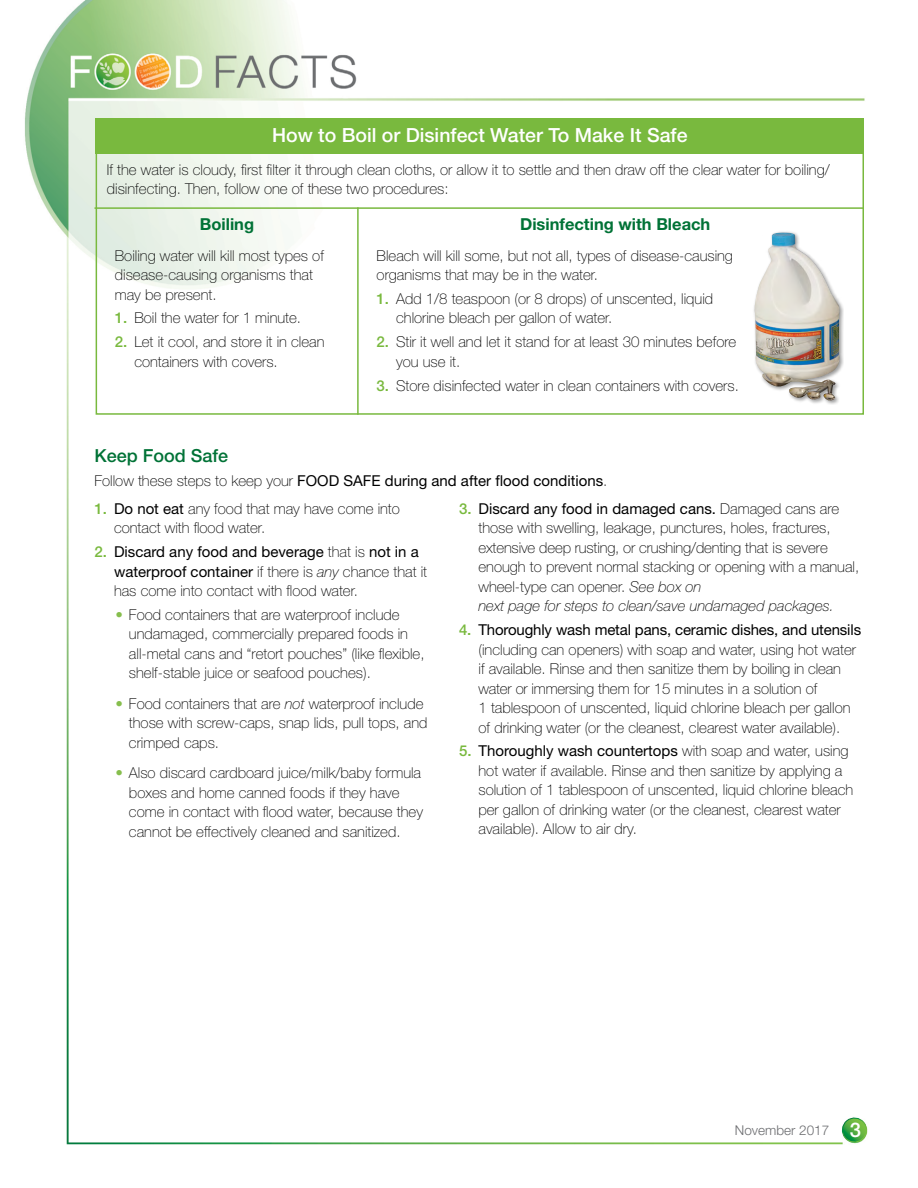
<style>
.page{position:relative;width:918px;height:1188px;background:#fff}
.page>*{position:absolute;margin:0;border:0;box-sizing:border-box;transform-origin:0 0}
.t1{font:500 19.5px "Helvetica Neue LT Std";color:#fff}
.t2{font:500 18px "Helvetica Neue LT Std";color:#007236}
.Paragraph1{font:700 16.5px "Helvetica Neue LT Std";color:#007236}
.Paragraph1-2{font:100 15px/19.5px "Helvetica Neue LT Std";color:#000}
.Paragraph1-3{font:15px "Helvetica Neue LT Std";color:#000}
.t3{font:300 13.5px "Helvetica Neue LT Std";color:#6d6e71}
.s1{font-weight:500;color:#79b93e}
.s2{font-weight:100}
.s3{font-weight:400}
.s4{font-style:italic}
.s5{color:#86be4d}
.s6{font-weight:500;font-size:20.25px;color:#fff}
</style>
<div class="page">
<img style="left:24px;top:0;width:841px;height:1145px">
<svg style="left:841px;top:1117px;width:27px;height:27px"></svg>
<div style="left:96px;top:119px;width:768px;height:35px;background:#79b93e"></div>
<div style="left:752px;top:230px;width:92px;height:175px;background:#000;opacity:.4"></div>
<img style="left:754px;top:233px;width:86px;height:168px">
<hr style="left:94px;top:207px;width:770px;height:2px;background:#79b93e">
<hr style="left:357px;top:207px;width:2px;height:208px;background:#79b93e">
<h3 class="t1" style="left:272px;top:123px;width:417px">How to Boil or Disinfect Water To Make It Safe</h3>
<p class="Paragraph1-2" style="left:107px;top:160px;width:724px">If the water is cloudy, first filter it through clean cloths, or allow it to settle and then draw off the clear water for boiling/ disinfecting. Then, follow one of these two procedures:</p>
<p class="Paragraph1" style="left:200px;top:214px;width:56px">Boiling</p>
<p class="Paragraph1-2" style="left:115px;top:245px;width:211px">Boiling water will kill most types of disease-causing organisms that may be present.</p>
<p class="Paragraph1-2" style="left:115px;top:308px;width:188px"><span class="s1">1.</span> Boil the water for 1 minute.</p>
<p class="Paragraph1-2" style="left:134px;top:332px;width:192px;text-indent:-20px"><span class="s1">2.</span> Let it cool, and store it in clean containers with covers.</p>
<p class="Paragraph1" style="left:520px;top:214px;width:192px">Disinfecting with Bleach</p>
<p class="Paragraph1-2" style="left:377px;top:245px;width:358px">Bleach will kill some, but not all, types of disease-causing organisms that may be in the water.</p>
<p class="Paragraph1-2" style="left:396px;top:289px;width:319px;text-indent:-19px"><span class="s1">1.</span> Add 1/8 teaspoon (or 8 drops) of unscented, liquid chlorine bleach per gallon of water.</p>
<p class="Paragraph1-2" style="left:396px;top:332px;width:342px;text-indent:-19px"><span class="s1">2.</span> Stir it well and let it stand for at least 30 minutes before you use it.</p>
<p class="Paragraph1-2" style="left:377px;top:375px;width:364px"><span class="s1">3.</span> Store disinfected water in clean containers with covers.</p>
<h4 class="t2" style="left:94px;top:445px;width:135px">Keep Food Safe</h4>
<p class="Paragraph1-3" style="left:94px;top:471px;width:514px"><span class="s2">Follow these steps to keep your</span> FOOD SAFE during and after flood conditions<span class="s2">.</span></p>
<p class="Paragraph1-2" style="left:114px;top:499px;width:287px;text-indent:-20px"><span class="s1">1.</span> <span class="s3">Do not eat</span> any food that may have come into contact with flood water.</p>
<p class="Paragraph1-2" style="left:114px;top:542px;width:315px;text-indent:-20px"><span class="s1">2.</span> <span class="s3">Discard any food and beverage</span> that is <span class="s3">not in a waterproof container</span> if there is <span class="s4">any</span> chance that it has come into contact with flood water.</p>
<p class="Paragraph1-2" style="left:129px;top:605px;width:297px;text-indent:-14px"><span class="s5">•</span> Food containers that are waterproof include undamaged, commercially prepared foods in all-metal cans and “retort pouches” (like flexible, shelf-stable juice or seafood pouches).</p>
<p class="Paragraph1-2" style="left:129px;top:694px;width:300px;text-indent:-14px"><span class="s5">•</span> Food containers that are <span class="s4">not</span> waterproof include those with screw-caps, snap lids, pull tops, and crimped caps.</p>
<p class="Paragraph1-2" style="left:129px;top:763px;width:296px;text-indent:-14px"><span class="s5">•</span> Also discard cardboard juice/milk/baby formula boxes and home canned foods if they have come in contact with flood water, because they cannot be effectively cleaned and sanitized.</p>
<p class="Paragraph1-2" style="left:478px;top:499px;width:382px;text-indent:-20px"><span class="s1">3.</span> <span class="s3">Discard any food in damaged cans.</span> Damaged cans are those with swelling, leakage, punctures, holes, fractures, extensive deep rusting, or crushing/denting that is severe enough to prevent normal stacking or opening with a manual, wheel-type can opener. <span class="s4">See box on<br>next page for steps to clean/save undamaged packages.</span></p>
<p class="Paragraph1-2" style="left:478px;top:620px;width:384px;text-indent:-20px"><span class="s1">4.</span> <span class="s3">Thoroughly wash metal pans, ceramic dishes, and utensils </span>(including can openers) with soap and water, using hot water if available. Rinse and then sanitize them by boiling in clean water or immersing them for 15 minutes in a solution of<br>1 tablespoon of unscented, liquid chlorine bleach per gallon of drinking water (or the cleanest, clearest water available).</p>
<p class="Paragraph1-2" style="left:478px;top:741px;width:376px;text-indent:-20px"><span class="s1">5.</span> <span class="s3">Thoroughly wash countertops</span> with soap and water, using hot water if available. Rinse and then sanitize by applying a solution of 1 tablespoon of unscented, liquid chlorine bleach per gallon of drinking water (or the cleanest, clearest water available). Allow to air dry.</p>
<p class="t3" style="left:735px;top:1122px;width:128px">November 2017 <span class="s6">3</span></p>
</div>
